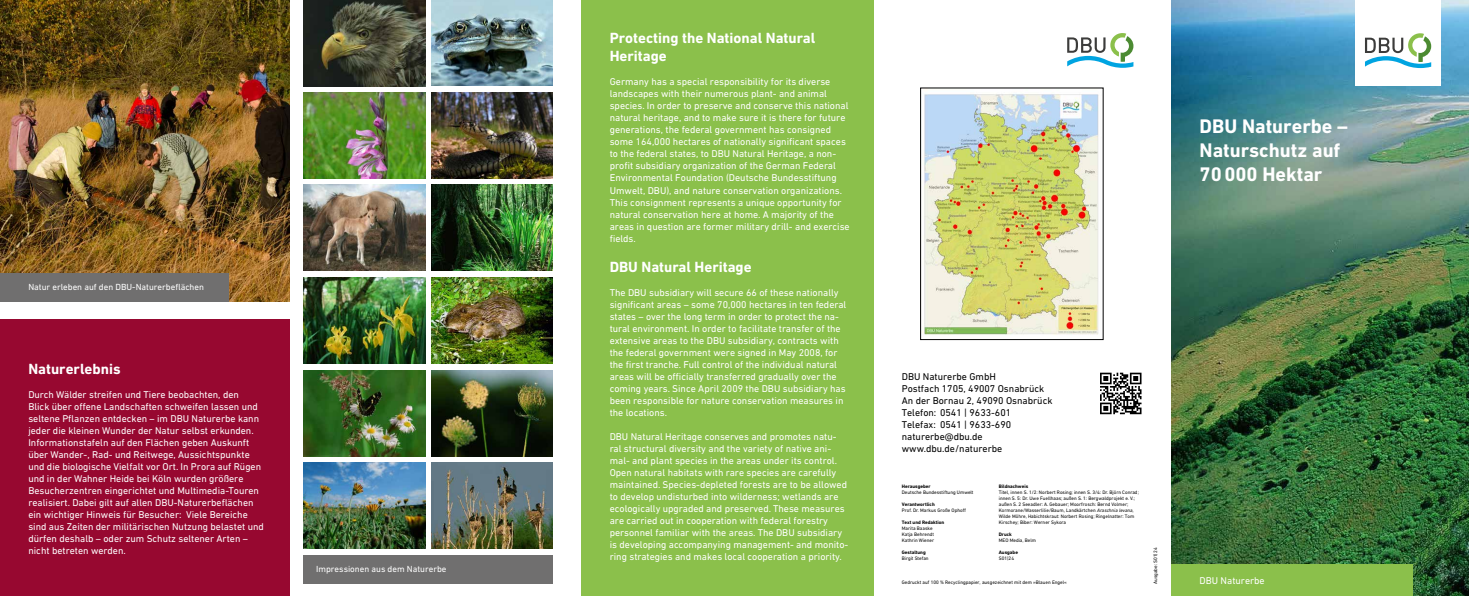
<style>
.page{position:relative;width:1469px;height:596px;background:#fff}
.page>*{position:absolute;margin:0;border:0;box-sizing:border-box;transform-origin:0 0}
.t1{font:700 20px/24px "DIN Next W1 G";color:#fff}
.t2{font:700 15px/18px "DIN Next W1 G";color:#fff}
.t3{font:10px/12px "DIN Next W1 G";color:#fff}
.t4{font:10px/12px "DIN Next W1 G";color:#000}
.t5{font:9px "DIN Next W1 G";color:#fff}
.t6{font:5px/6px "DIN Next W1 G";color:#000}
.t7{font:700 5px "DIN Next W1 G";color:#000}
.s1{font-style:italic}
</style>
<div class="page">
<img style="left:0;top:0;width:289px;height:301px">
<img style="left:1171px;top:0;width:297px;height:595px">
<img style="left:303px;top:0;width:122px;height:86px">
<img style="left:431px;top:0;width:122px;height:85px">
<img style="left:303px;top:370px;width:122px;height:86px">
<img style="left:431px;top:370px;width:122px;height:86px">
<img style="left:431px;top:277px;width:122px;height:86px">
<img style="left:303px;top:277px;width:122px;height:86px">
<img style="left:431px;top:462px;width:122px;height:86px">
<img style="left:303px;top:462px;width:122px;height:86px">
<img style="left:303px;top:185px;width:122px;height:85px">
<img style="left:431px;top:185px;width:122px;height:85px">
<img style="left:431px;top:92px;width:122px;height:86px">
<img style="left:303px;top:92px;width:122px;height:86px">
<img style="left:922px;top:94px;width:177px;height:241px">
<div style="left:303px;top:555px;width:250px;height:28px;background:#706f6f"></div>
<div style="left:581px;top:0;width:292px;height:595px;background:#8bc04b"></div>
<div style="left:0;top:273px;width:228px;height:28px;background:#706f6f"></div>
<div style="left:0;top:319px;width:289px;height:276px;background:#970830"></div>
<div style="left:1171px;top:564px;width:241px;height:31px;background:#8bc04b"></div>
<svg style="left:1100px;top:372px;width:41px;height:42px"></svg>
<div style="left:1355px;top:0;width:85px;height:85px;background:#fff"></div>
<svg style="left:1365px;top:33px;width:66px;height:35px"></svg>
<svg style="left:1067px;top:33px;width:66px;height:35px"></svg>
<p class="t5" style="left:28px;top:281px;width:177px">Natur erleben auf den DBU-Naturerbeflächen</p>
<h2 class="t2" style="left:28px;top:359px;width:94px">Naturerlebnis</h2>
<p class="t3" style="left:28px;top:388px;width:237px">Durch Wälder streifen und Tiere beobachten, den<br>Blick über offene Landschaften schweifen lassen und seltene Pflanzen entdecken – im DBU Naturerbe kann jeder die kleinen Wunder der Natur selbst erkunden.<br>Informationstafeln auf den Flächen geben Auskunft über Wander-, Rad- und Reitwege, Aussichtspunkte und die biologische Vielfalt vor Ort. In Prora auf Rügen und in der Wahner Heide bei Köln wurden größere Besucherzentren eingerichtet und Multimedia-Touren realisiert. Dabei gilt auf allen DBU-Naturerbeflächen ein wichtiger Hinweis für Besucher: Viele Bereiche sind aus Zeiten der militärischen Nutzung belastet und dürfen deshalb – oder zum Schutz seltener Arten – nicht betreten werden.</p>
<p class="t5" style="left:316px;top:563px;width:132px">Impressionen aus dem Naturerbe</p>
<h2 class="t2" style="left:609px;top:29px;width:207px">Protecting the National Natural<br>Heritage</h2>
<p class="t3" style="left:609px;top:76px;width:241px">Germany has a special responsibility for its diverse landscapes with their numerous plant- and animal species. In order to preserve and conserve this national natural heritage, and to make sure it is there for future generations, the federal government has consigned some 164,000 hectares of nationally significant spaces to the federal states, to DBU Natural Heritage, a non&shy;profit subsidiary organization of the German Federal Environmental Foundation (Deutsche Bundesstiftung Umwelt, DBU), and nature conservation organizations.<br>This consignment represents a unique opportunity for natural conservation here at home. A majority of the areas in question are former military drill- and exercise fields.</p>
<h2 class="t2" style="left:609px;top:257px;width:143px">DBU Natural Heritage</h2>
<p class="t3" style="left:609px;top:286px;width:238px">The DBU subsidiary will secure 66 of these nationally significant areas – some 70,000 hectares in ten federal states – over the long term in order to protect the na&shy;tural environment. In order to facilitate transfer of the extensive areas to the DBU subsidiary, contracts with the federal government were signed in May 2008, for the first tranche. Full control of the individual natural areas will be officially transferred gradually over the coming years. Since April 2009 the DBU subsidiary has been responsible for nature conservation measures in the locations.</p>
<p class="t3" style="left:609px;top:430px;width:240px">DBU Natural Heritage conserves and promotes natu&shy;ral structural diversity and the variety of native ani&shy;mal- and plant species in the areas under its control.<br>Open natural habitats with rare species are carefully maintained. Species-depleted forests are to be allowed to develop undisturbed into wilderness; wetlands are ecologically upgraded and preserved. These measures are carried out in cooperation with federal forestry personnel familiar with the areas. The DBU subsidiary is developing accompanying management- and monito&shy;ring strategies and makes local cooperation a priority.</p>
<h1 class="t1" style="left:1199px;top:114px;width:150px">DBU Naturerbe –<br>Naturschutz auf<br>70000 Hektar</h1>
<p class="t4" style="left:901px;top:370px;width:152px">DBU Naturerbe GmbH<br>Postfach 1705, 49007 Osnabrück<br>An der Bornau 2, 49090 Osnabrück<br>Telefon: 0541 | 9633-601<br>Telefax: 0541 | 9633-690 naturerbe@dbu.de www.dbu.de/naturerbe</p>
<p class="t7" style="left:901px;top:483px;width:30px">Herausgeber</p>
<p class="t6" style="left:901px;top:489px;width:73px">Deutsche Bundesstiftung Umwelt</p>
<p class="t7" style="left:901px;top:501px;width:34px">Verantwortlich</p>
<p class="t6" style="left:901px;top:507px;width:66px">Prof. Dr. Markus Große Ophoff</p>
<p class="t7" style="left:901px;top:519px;width:44px">Text und Redaktion</p>
<p class="t6" style="left:901px;top:525px;width:34px">Marita Baaske<br>Katja Behrendt<br>Kathrin Wiener</p>
<p class="t7" style="left:901px;top:549px;width:25px">Gestaltung</p>
<p class="t6" style="left:901px;top:555px;width:28px">Birgit Stefan</p>
<p class="t7" style="left:998px;top:483px;width:31px">Bildnachweis</p>
<p class="t6" style="left:998px;top:489px;width:142px">Titel, innen S. 1/2: Norbert Rosing; innen S. 3/4: Dr. Björn Conrad; innen S. 5: Dr. Uwe Fuellhaas; außen S. 1: Bergwaldprojekt e. V.; außen S. 2 Seeadler: A. Gebauer; Moorfrosch: Bernd Volmer; Kormorane/Wasserlilie/Baum, Landkärtchen <span class="s1">Araschnia levana</span>, Wilde Möhre, Habichtskraut: Norbert Rosing; Ringelnatter: Tom Kirschey; Biber: Werner Sykora</p>
<p class="t7" style="left:998px;top:531px;width:15px">Druck</p>
<p class="t6" style="left:998px;top:537px;width:39px">MEO Media, Belm</p>
<p class="t7" style="left:998px;top:549px;width:21px">Ausgabe</p>
<p class="t6" style="left:998px;top:555px;width:17px">S01|24</p>
<p class="t6" style="left:901px;top:579px;width:167px">Gedruckt auf 100 % Recyclingpapier, ausgezeichnet mit dem »Blauen Engel«</p>
<p class="t6" style="left:1152px;top:583px;width:38px;rotate:-90deg">Ausgabe: S01|24</p>
<p class="t3" style="left:1199px;top:574px;width:67px">DBU Naturerbe</p>
</div>
